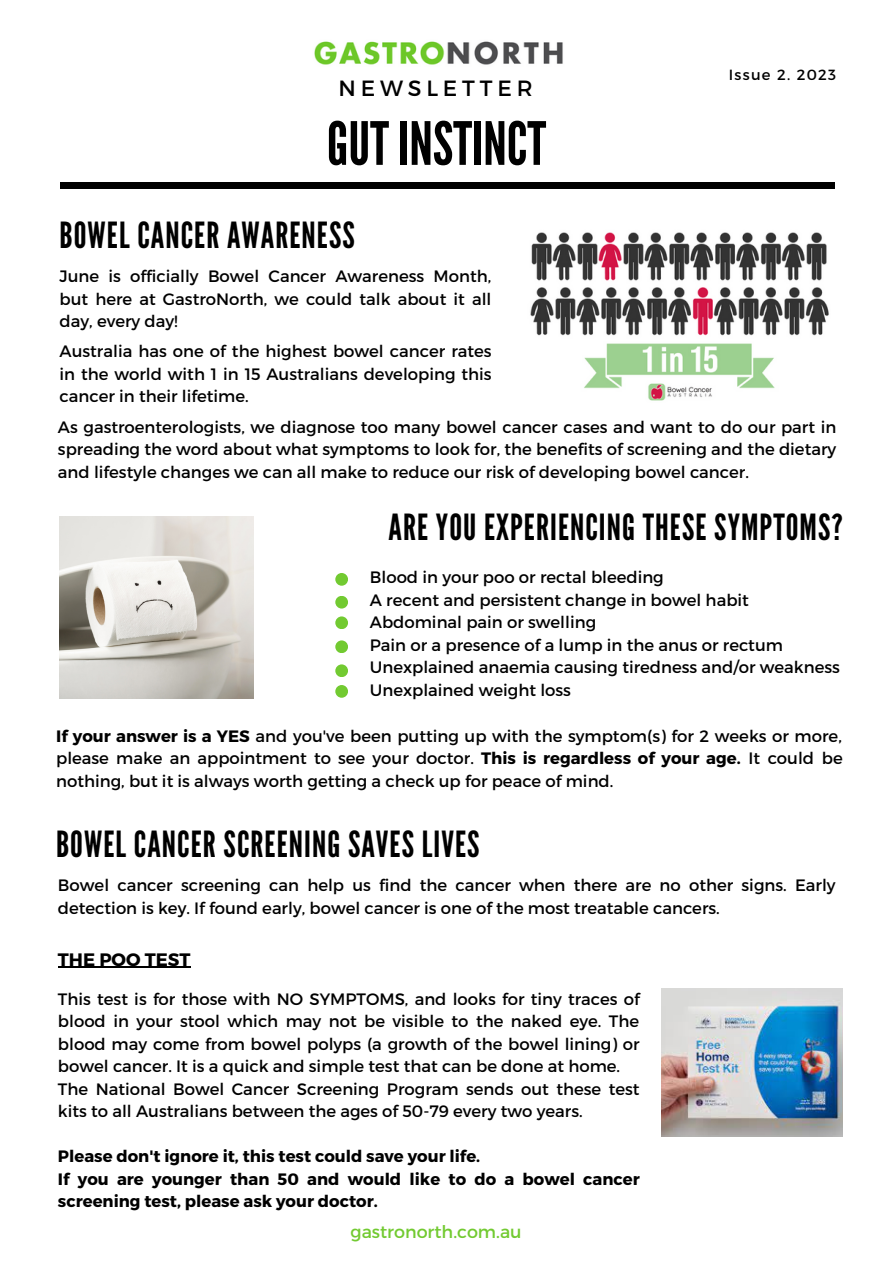
<style>
.page{position:relative;width:893px;height:1264px;background:#fff}
.page>*{position:absolute;margin:0;border:0;box-sizing:border-box;transform-origin:0 0}
.t1{font:59.55px "League Gothic";color:#000}
.t2{font:36px "League Gothic";letter-spacing:.03em;color:#000}
.t3{font:22.05px "Montserrat";letter-spacing:.22em;color:#000}
.t4{font:700 18px "Montserrat";color:#000}
.t5{font:17.55px "Montserrat";color:#72ca31}
.t6{font:16.5px/22.5px "Montserrat";color:#000;text-align:justify}
.t7{font:700 16.5px/22.5px "Montserrat";color:#000}
.t8{font:14.7px "Montserrat";letter-spacing:.09em;color:#000}
.s1{font-weight:700}
</style>
<div class="page">
<div style="left:60px;top:182px;width:774px;height:6px;background:#000"></div>
<img style="left:314px;top:41px;width:249px;height:24px">
<img style="left:530px;top:232px;width:299px;height:169px">
<div style="left:335px;top:573px;width:13px;height:12px;background:#72ca31;border-radius:50%"></div>
<div style="left:335px;top:596px;width:13px;height:12px;background:#72ca31;border-radius:50%"></div>
<div style="left:335px;top:616px;width:13px;height:13px;background:#72ca31;border-radius:50%"></div>
<div style="left:335px;top:640px;width:13px;height:13px;background:#72ca31;border-radius:50%"></div>
<div style="left:335px;top:664px;width:13px;height:13px;background:#72ca31;border-radius:50%"></div>
<div style="left:335px;top:685px;width:13px;height:12px;background:#72ca31;border-radius:50%"></div>
<img style="left:60px;top:516px;width:193px;height:182px">
<img style="left:661px;top:988px;width:181px;height:148px">
<hr style="left:58px;top:966px;width:132px;height:1px;background:#000">
<p class="t3" style="left:338px;top:74px;width:196px">NEWSLETTER</p>
<p class="t1" style="left:327px;top:109px;width:221px">GUTINSTINCT</p>
<p class="t2" style="left:60px;top:214px;width:297px">BOWEL CANCER AWARENESS</p>
<p class="t6" style="left:60px;top:264px;width:433px">June is officially Bowel Cancer Awareness Month, but here at GastroNorth, we could talk about it all day, every day!</p>
<p class="t8" style="left:728px;top:65px;width:109px">Issue 2. 2023</p>
<p class="t6" style="left:60px;top:339px;width:433px">Australia has one of the highest bowel cancer rates in the world with 1 in 15 Australians developing this cancer in their lifetime.</p>
<p class="t6" style="left:58px;top:415px;width:779px">As gastroenterologists, we diagnose too many bowel cancer cases and want to do our part in spreading the word about what symptoms to look for, the benefits of screening and the dietary and lifestyle changes we can all make to reduce our risk of developing bowel cancer.</p>
<p class="t2" style="left:388px;top:506px;width:456px">ARE YOU EXPERIENCING THESE SYMPTOMS?</p>
<p class="t6" style="left:370px;top:565px;width:295px">Blood in your poo or rectal bleeding</p>
<p class="t6" style="left:370px;top:587px;width:380px">A recent and persistent change in bowel habit</p>
<p class="t6" style="left:370px;top:610px;width:228px">Abdominal pain or swelling</p>
<p class="t6" style="left:370px;top:632px;width:414px">Pain or a presence of a lump in the anus or rectum</p>
<p class="t6" style="left:370px;top:655px;width:471px">Unexplained anaemia causing tiredness and/or weakness</p>
<p class="t6" style="left:370px;top:677px;width:203px">Unexplained weight loss</p>
<p class="t6" style="left:56px;top:723px;width:788px"><span class="s1">If your answer is a YES</span> and you've been putting up with the symptom(s) for 2 weeks or more, please make an appointment to see your doctor. <span class="s1">This is regardless of your age.</span> It could be nothing, but it is always worth getting a check up for peace of mind.</p>
<p class="t2" style="left:56px;top:823px;width:425px">BOWEL CANCER SCREENING SAVES LIVES</p>
<p class="t6" style="left:58px;top:873px;width:779px">Bowel cancer screening can help us find the cancer when there are no other signs. Early detection is key. If found early, bowel cancer is one of the most treatable cancers.</p>
<p class="t4" style="left:58px;top:947px;width:134px">THE POO TEST</p>
<p class="t6" style="left:58px;top:986px;width:583px">This test is for those with NO SYMPTOMS, and looks for tiny traces of blood in your stool which may not be visible to the naked eye. The blood may come from bowel polyps (a growth of the bowel lining) or bowel cancer. It is a quick and simple test that can be done at home.</p>
<p class="t6" style="left:58px;top:1076px;width:583px">The National Bowel Cancer Screening Program sends out these test kits to all Australians between the ages of 50-79 every two years.</p>
<p class="t7" style="left:58px;top:1144px;width:424px">Please don't ignore it, this test could save your life.</p>
<p class="t7" style="left:58px;top:1166px;width:583px">If you are younger than 50 and would like to do a bowel cancer screening test, please ask your doctor.</p>
<p class="t5" style="left:350px;top:1220px;width:173px">gastronorth.com.au</p>
</div>
